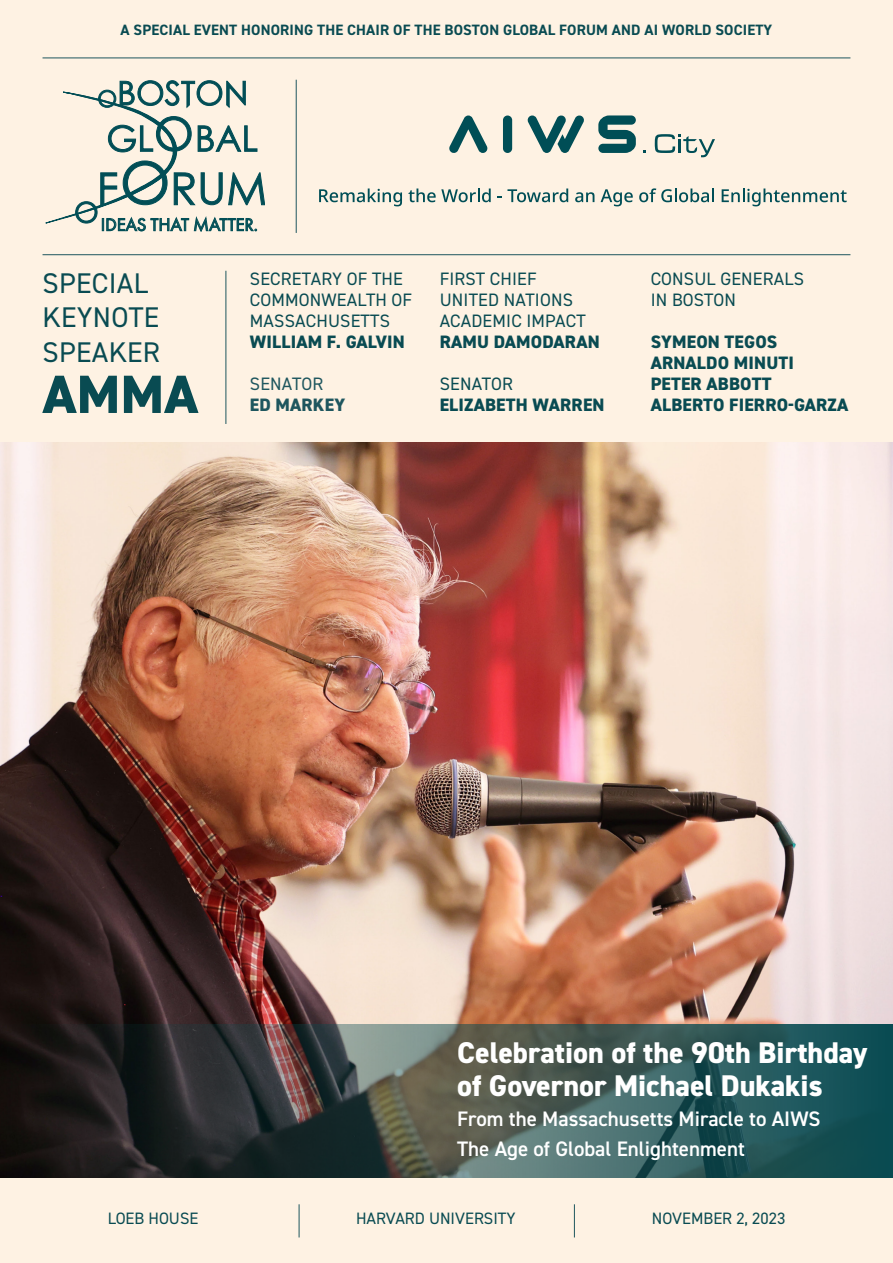
<style>
.page{position:relative;width:893px;height:1263px;background:#fef2e3}
.page>*{position:absolute;margin:0;border:0;box-sizing:border-box;transform-origin:0 0}
.ISSUE_TEXT{font:800 54px "DIN2014";color:#094b52}
.Cover_image_subtext{font:800 30px/33px "DIN2014";color:#fff}
.ISSUE_TEXT-2{font:28.5px/34.5px "DIN2014";letter-spacing:.01em;color:#094b52}
.Cover_image_subtext-2{font:600 21px "DIN2014";color:#fff}
.t1{font:18.3px "Futura PT";color:#024e56}
.INDEX_HEADER{font:18px/21px "DIN2014";letter-spacing:.01em;color:#094b52}
.INDEX_HEADER-2{font:800 18px "DIN2014";letter-spacing:.01em;color:#094b52}
.Index_body{font:800 18px "DIN2014";letter-spacing:.01em;color:#1e565e}
.Index_body-2{font:18px "DIN2014";letter-spacing:.01em;color:#1e565e}
.Body_intro{font:16.5px "DIN2014";color:#094b52}
.Cover_top_text{font:700 15px "DIN2014";letter-spacing:.01em;color:#094b52}
.s1{font-weight:800}
</style>
<div class="page">
<img style="left:0;top:442px;width:893px;height:583px">
<svg style="left:449px;top:115px;width:39px;height:38px"></svg>
<svg style="left:527px;top:115px;width:57px;height:38px"></svg>
<div style="left:503px;top:115px;width:9px;height:38px;background:#004e56;border-radius:5px"></div>
<svg style="left:598px;top:115px;width:38px;height:38px"></svg>
<svg style="left:655px;top:134px;width:60px;height:23px"></svg>
<svg style="left:319px;top:188px;width:83px;height:18px"></svg>
<svg style="left:408px;top:188px;width:83px;height:14px"></svg>
<svg style="left:497px;top:188px;width:71px;height:14px"></svg>
<svg style="left:575px;top:192px;width:19px;height:10px"></svg>
<svg style="left:601px;top:189px;width:32px;height:17px"></svg>
<svg style="left:639px;top:188px;width:75px;height:14px"></svg>
<svg style="left:722px;top:188px;width:125px;height:18px"></svg>
<hr style="left:43px;top:58px;width:807px;height:1px;background:#1e565e">
<hr style="left:43px;top:254px;width:807px;height:1px;background:#1e565e">
<hr style="left:299px;top:1204px;width:1px;height:33px;background:#1e565e">
<hr style="left:574px;top:1204px;width:1px;height:33px;background:#1e565e">
<svg style="left:0;top:1025px;width:893px;height:153px;background:#344846"></svg>
<svg style="left:46px;top:80px;width:219px;height:143px"></svg>
<hr style="left:296px;top:80px;width:1px;height:153px;background:#1e565e">
<hr style="left:226px;top:271px;width:1px;height:153px;background:#1e565e">
<p class="Cover_top_text" style="left:121px;top:20px;width:653px">A SPECIAL EVENT HONORING THE CHAIR OF THE BOSTON GLOBAL FORUM AND AI WORLD SOCIETY</p>
<p class="t1" style="left:101px;top:214px;width:159px">IDEAS THAT MATTER.</p>
<p class="ISSUE_TEXT-2" style="left:43px;top:265px;width:119px">SPECIAL<br>KEYNOTE<br>SPEAKER</p>
<p class="ISSUE_TEXT" style="left:43px;top:358px;width:157px">AMMA</p>
<p class="INDEX_HEADER" style="left:250px;top:268px;width:164px">SECRETARY OF THE<br>COMMONWEALTH OF<br>MASSACHUSETTS<br><span class="s1">WILLIAM F. GALVIN</span></p>
<p class="Index_body-2" style="left:250px;top:372px;width:75px">SENATOR</p>
<p class="Index_body" style="left:250px;top:393px;width:97px">ED MARKEY</p>
<p class="INDEX_HEADER" style="left:440px;top:268px;width:98px">FIRST CHIEF</p>
<p class="INDEX_HEADER" style="left:440px;top:289px;width:135px">UNITED NATIONS</p>
<p class="INDEX_HEADER" style="left:440px;top:310px;width:148px">ACADEMIC IMPACT</p>
<p class="INDEX_HEADER-2" style="left:440px;top:330px;width:162px">RAMU DAMODARAN</p>
<p class="INDEX_HEADER" style="left:440px;top:373px;width:75px">SENATOR</p>
<p class="INDEX_HEADER-2" style="left:440px;top:393px;width:166px">ELIZABETH WARREN</p>
<p class="INDEX_HEADER" style="left:651px;top:268px;width:155px">CONSUL GENERALS</p>
<p class="INDEX_HEADER" style="left:651px;top:289px;width:87px">IN BOSTON</p>
<p class="INDEX_HEADER-2" style="left:651px;top:330px;width:128px">SYMEON TEGOS</p>
<p class="INDEX_HEADER-2" style="left:651px;top:351px;width:145px">ARNALDO MINUTI</p>
<p class="INDEX_HEADER-2" style="left:651px;top:372px;width:122px">PETER ABBOTT</p>
<p class="INDEX_HEADER-2" style="left:651px;top:393px;width:199px">ALBERTO FIERRO-GARZA</p>
<p class="Cover_image_subtext" style="left:457px;top:1036px;width:412px">Celebration of the 90th Birthday of Governor Michael Dukakis</p>
<p class="Cover_image_subtext-2" style="left:457px;top:1105px;width:365px">From the Massachusetts Miracle to AIWS</p>
<p class="Cover_image_subtext-2" style="left:457px;top:1135px;width:289px">The Age of Global Enlightenment</p>
<p class="Body_intro" style="left:108px;top:1208px;width:92px">LOEB HOUSE</p>
<p class="Body_intro" style="left:356px;top:1208px;width:161px">HARVARD UNIVERSITY</p>
<p class="Body_intro" style="left:652px;top:1208px;width:135px">NOVEMBER 2, 2023</p>
</div>
